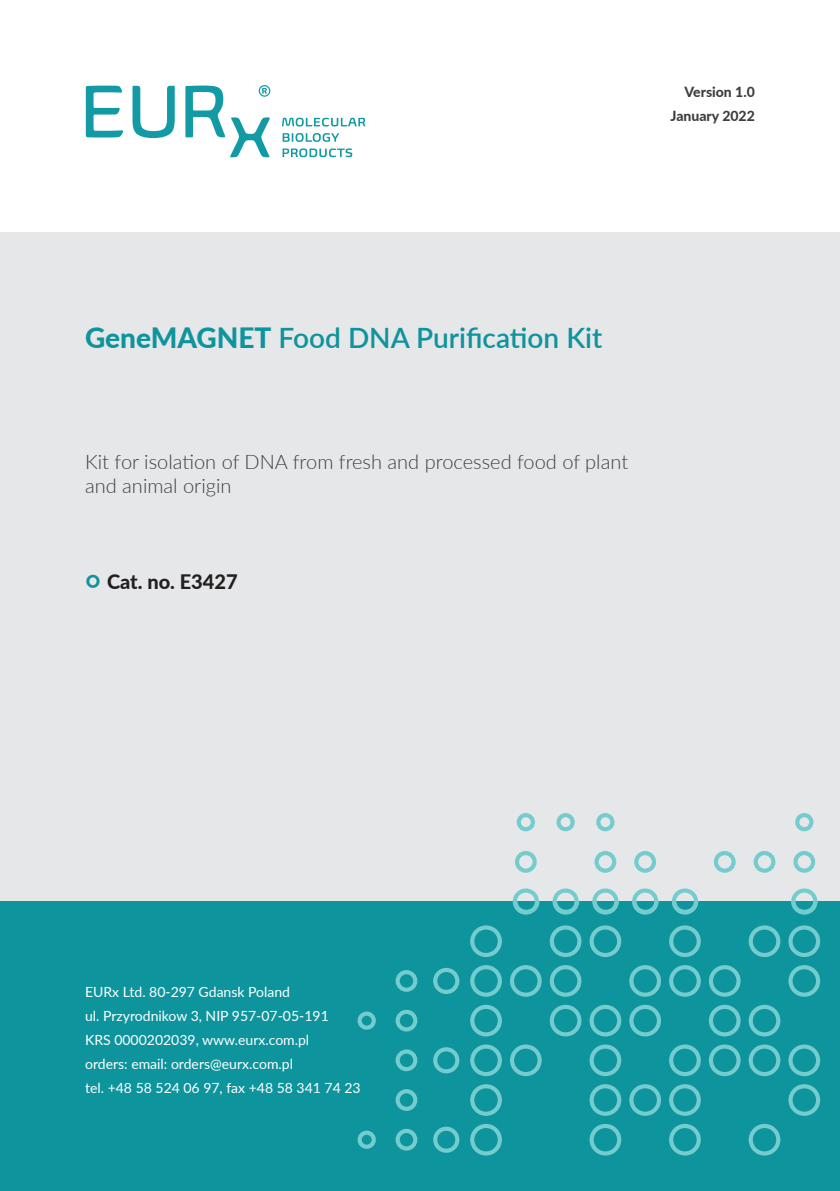
<style>
.page{position:relative;width:840px;height:1191px;background:#fff}
.page>*{position:absolute;margin:0;border:0;box-sizing:border-box;transform-origin:0 0}
.t1{font:600 28px "Lato";color:#0e949c}
.t2{font:300 20px/24px "Lato";color:#3e3e3f}
.t3{font:800 20px "Lato";color:#231f20}
.t4{font:14px/24px "Lato";color:#fff}
.t5{font:800 14px/24px "Lato";color:#3e3e3f;text-align:right}
.s1{font-weight:800}
.s2{font-size:24px;color:#0e949c}
</style>
<div class="page">
<div style="left:0;top:232px;width:839px;height:669px;background:#e6e7e9"></div>
<div style="left:0;top:901px;width:839px;height:290px;background:#0e949c"></div>
<svg style="left:357px;top:813px;width:464px;height:343px"></svg>
<svg style="left:511px;top:897px;width:308px;height:19px"></svg>
<svg style="left:86px;top:86px;width:37px;height:51px"></svg>
<svg style="left:132px;top:86px;width:43px;height:52px"></svg>
<svg style="left:282px;top:118px;width:83px;height:8px"></svg>
<svg style="left:282px;top:133px;width:57px;height:9px"></svg>
<svg style="left:282px;top:148px;width:70px;height:9px"></svg>
<svg style="left:185px;top:86px;width:85px;height:71px"></svg>
<div style="left:258px;top:85px;width:12px;height:12px;border:1px solid #119ea0;border-radius:50%"></div>
<p class="t5" style="left:670px;top:79px;width:86px">Version 1.0<br>January 2022</p>
<h1 class="t1" style="left:85px;top:317px;width:518px"><span class="s1">GeneMAGNET</span> Food DNA Purification Kit</h1>
<h2 class="t2" style="left:85px;top:449px;width:544px">Kit for isolation of DNA from fresh and processed food of plant and animal origin</h2>
<h2 class="t3" style="left:85px;top:567px;width:154px"><span class="s2">○</span> Cat. no. E3427</h2>
<p class="t4" style="left:85px;top:979px;width:277px">EURx Ltd. 80-297 Gdansk Poland<br>ul. Przyrodnikow 3, NIP 957-07-05-191<br>KRS 0000202039, www.eurx.com.pl<br>orders: email: orders@eurx.com.pl<br>tel. +48 58 524 06 97, fax +48 58 341 74 23</p>
</div>
